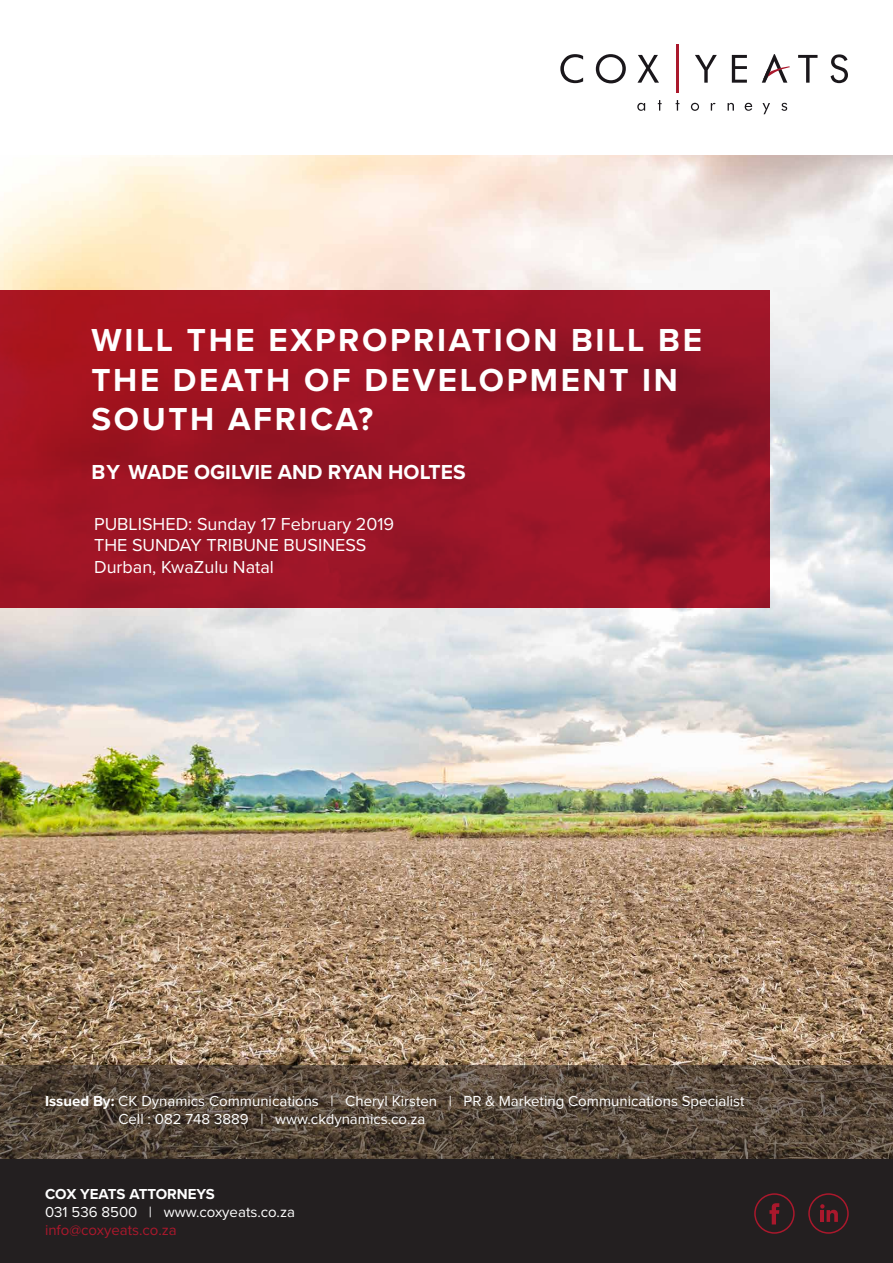
<style>
.page{position:relative;width:893px;height:1263px;background:#fff}
.page>*{position:absolute;margin:0;border:0;box-sizing:border-box;transform-origin:0 0}
.t1{font:700 33px/39.6px "Proxima Nova";letter-spacing:.08em;color:#fff}
.t2{font:700 21px "Proxima Nova";color:#fff}
.t3{font:18px/21.6px "Proxima Nova";color:#fff}
.t4{font:15px/18px "Proxima Nova";color:#fff}
.t5{font:15px "Proxima Nova";color:#aa182c}
.t6{font:700 15px "Proxima Nova";color:#fff}
.s1{font-weight:700}
</style>
<div class="page">
<img style="left:0;top:155px;width:893px;height:910px">
<svg style="left:0;top:1065px;width:893px;height:94px;background:#554739"></svg>
<hr style="left:676px;top:44px;width:2px;height:49px;background:#aa182c">
<svg style="left:560px;top:54px;width:99px;height:29px"></svg>
<svg style="left:695px;top:55px;width:22px;height:28px"></svg>
<svg style="left:732px;top:55px;width:15px;height:28px"></svg>
<svg style="left:798px;top:55px;width:19px;height:28px"></svg>
<svg style="left:830px;top:54px;width:18px;height:29px"></svg>
<svg style="left:762px;top:54px;width:28px;height:29px"></svg>
<svg style="left:637px;top:100px;width:150px;height:14px"></svg>
<div style="left:0;top:1159px;width:893px;height:104px;background:#231f20"></div>
<svg style="left:0;top:290px;width:770px;height:318px;background:#9c1425"></svg>
<div style="left:754px;top:1193px;width:41px;height:41px;border:2px solid #aa182c;border-radius:50%"></div>
<svg style="left:769px;top:1203px;width:10px;height:21px"></svg>
<div style="left:808px;top:1193px;width:41px;height:41px;border:2px solid #aa182c;border-radius:50%"></div>
<svg style="left:820px;top:1204px;width:18px;height:18px"></svg>
<h1 class="t1" style="left:91px;top:321px;width:612px">WILL THE EXPROPRIATION BILL BE<br>THE DEATH OF DEVELOPMENT IN<br>SOUTH AFRICA?</h1>
<h2 class="t2" style="left:91px;top:460px;width:376px">BY WADE OGILVIE AND RYAN HOLTES</h2>
<p class="t3" style="left:94px;top:513px;width:302px">PUBLISHED: Sunday 17 February 2019<br>THE SUNDAY TRIBUNE BUSINESS<br>Durban, KwaZulu Natal</p>
<p class="t4" style="left:118px;top:1092px;width:628px;text-indent:-73px"><span class="s1">Issued By:</span> CK Dynamics Communications | Cheryl Kirsten | PR &amp; Marketing Communications Specialist<br>Cell : 082 748 3889 | www.ckdynamics.co.za</p>
<p class="t6" style="left:45px;top:1185px;width:171px">COX YEATS ATTORNEYS</p>
<p class="t4" style="left:45px;top:1203px;width:252px">031 536 8500 | www.coxyeats.co.za</p>
<p class="t5" style="left:45px;top:1221px;width:133px">info@coxyeats.co.za</p>
</div>
